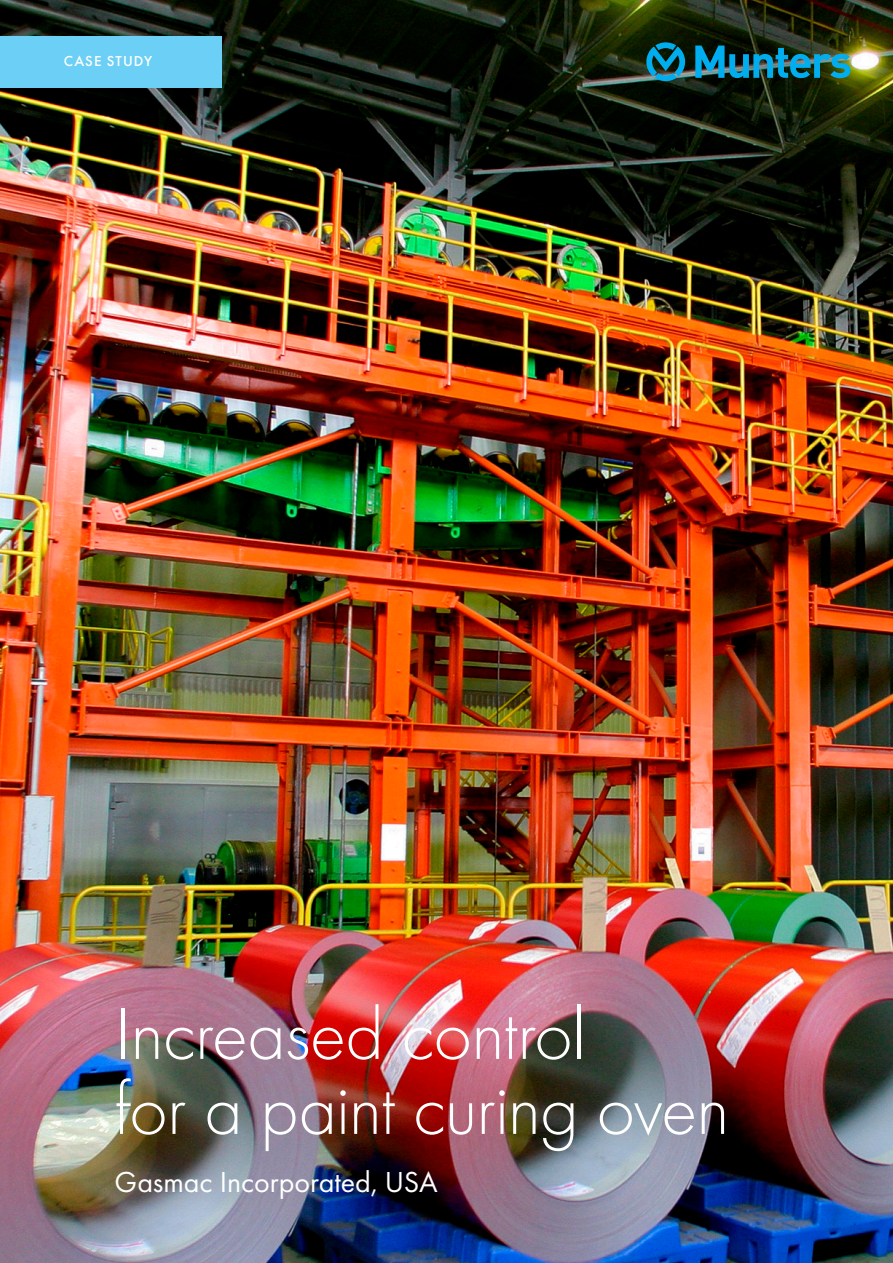
<style>
.page{position:relative;width:893px;height:1263px;background:#fff}
.page>*{position:absolute;margin:0;border:0;box-sizing:border-box;transform-origin:0 0}
.t1{font:75px/75px "Futura PT Light";letter-spacing:-.015em;color:#fff}
.t2{font:30px "Futura PT";letter-spacing:-.005em;color:#fff}
.t3{font:15px "Futura PT Medium";letter-spacing:.07em;color:#fff}
</style>
<div class="page">
<img style="left:0;top:0;width:893px;height:1263px">
<div style="left:0;top:36px;width:221px;height:51px;background:#6bcff6"></div>
<img style="left:695px;top:46px;width:155px;height:32px">
<svg style="left:646px;top:42px;width:39px;height:39px"></svg>
<p class="t3" style="left:64px;top:52px;width:90px">CASE STUDY</p>
<p class="t1" style="left:115px;top:997px;width:616px">Increased control<br>for a paint curing oven</p>
<p class="t2" style="left:115px;top:1164px;width:325px">Gasmac Incorporated, USA</p>
</div>
